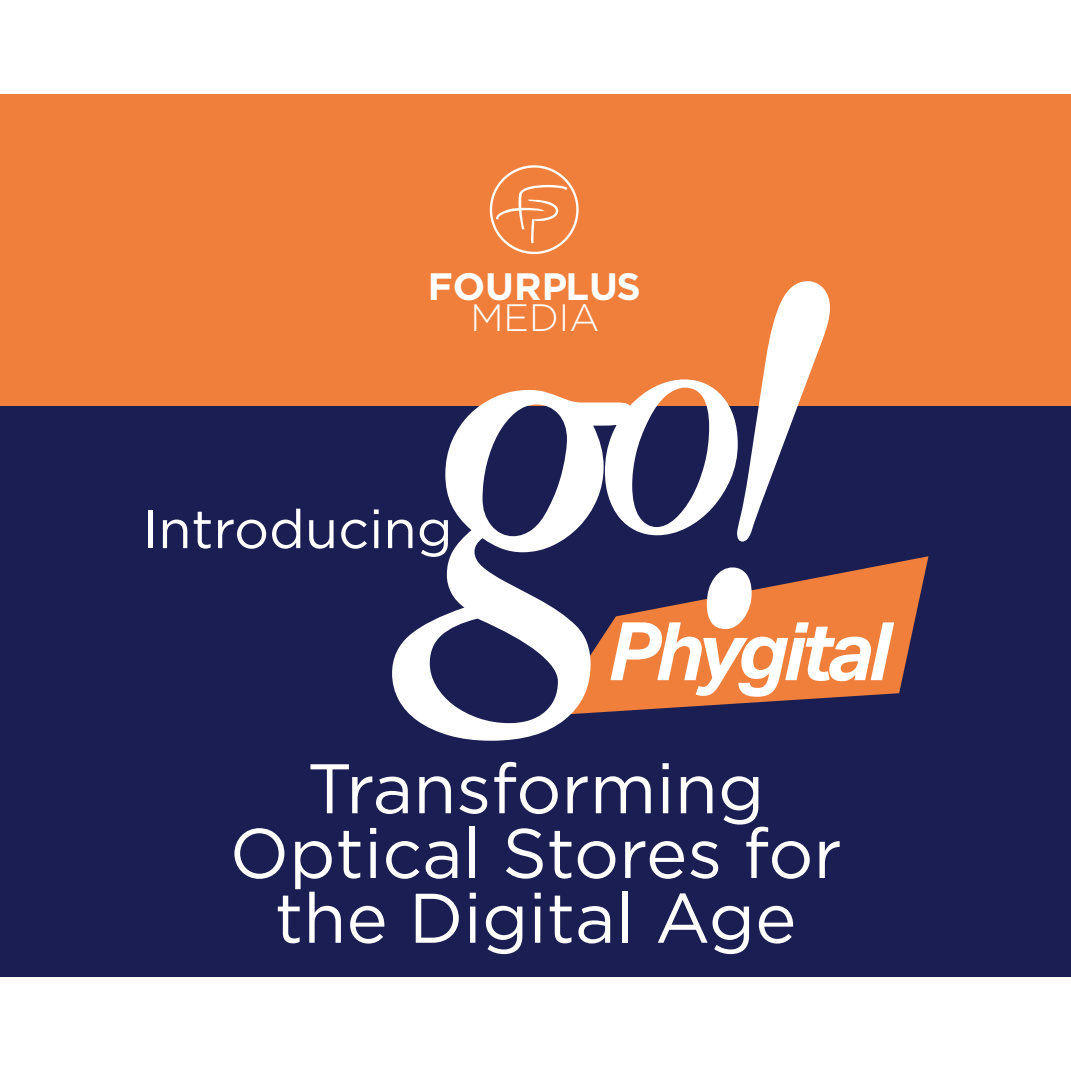
<style>
.page{position:relative;width:1071px;height:1071px;background:#fff}
.page>*{position:absolute;margin:0;border:0;box-sizing:border-box;transform-origin:0 0}
.t1{font:italic 700 80.85px "Aktiv Grotesk";letter-spacing:-.05em;color:#fff}
.t2{font:70px/64.8px "Gotham";color:#fff;text-align:center}
.t3{font:54.07px "Gotham";color:#fff}
.t4{font:700 38.15px "Gotham";color:#fff}
.t5{font:300 38.15px "Gotham";color:#fff}
</style>
<div class="page">
<div style="left:0;top:94px;width:1071px;height:312px;background:#f07f3c"></div>
<div style="left:0;top:406px;width:1071px;height:570px;background:#1a1e52"></div>
<svg style="left:490px;top:165px;width:89px;height:89px"></svg>
<svg style="left:830px;top:556px;width:98px;height:142px;fill:#f07f3c"></svg>
<svg style="left:392px;top:281px;width:438px;height:460px"></svg>
<p class="t4" style="left:428px;top:261px;width:214px">FOURPLUS</p>
<p class="t5" style="left:470px;top:294px;width:131px">MEDIA</p>
<p class="t3" style="left:143px;top:494px;width:312px">Introducing</p>
<p class="t1" style="left:607px;top:601px;width:284px">Phygital</p>
<p class="t2" style="left:230px;top:755px;width:614px">Transforming<br>Optical Stores for the Digital Age</p>
</div>
